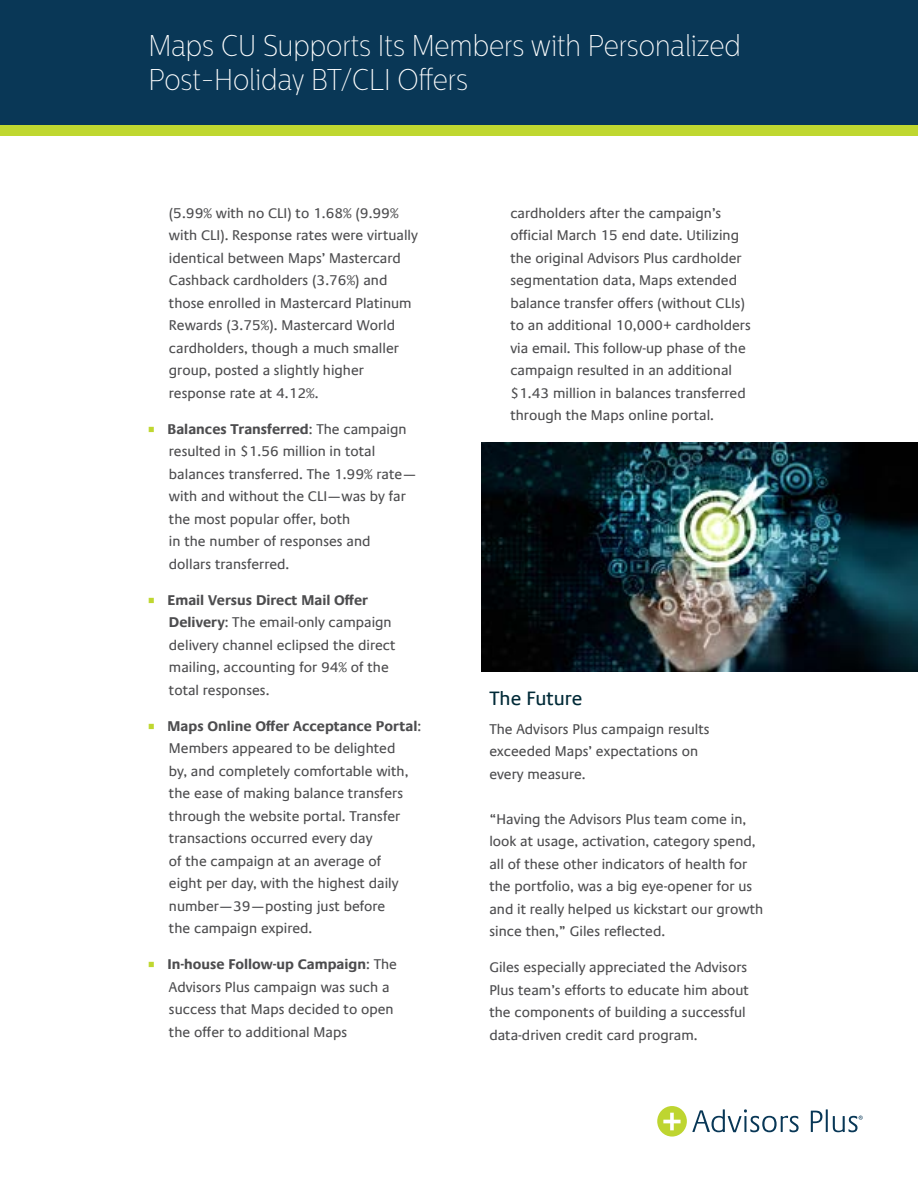
<style>
.page{position:relative;width:918px;height:1188px;background:#fff}
.page>*{position:absolute;margin:0;border:0;box-sizing:border-box;transform-origin:0 0}
.t1{font:100 30px/34.5px "Centrale Sans Cnd";color:#fff}
.t2{font:19.5px "Praxis Com";color:#002a37}
.t3{font:14.25px/22.5px "Praxis Com";color:#4d4d4f}
.s1{font-family:"Minion Pro";font-size:18px;color:#bfd730}
.s2{font-weight:700}
</style>
<div class="page">
<div style="left:0;top:125px;width:918px;height:11px;background:#bfd730"></div>
<div style="left:0;top:0;width:918px;height:125px;background:#093756"></div>
<img style="left:482px;top:443px;width:436px;height:229px">
<svg style="left:692px;top:1109px;width:107px;height:23px"></svg>
<svg style="left:811px;top:1111px;width:11px;height:21px"></svg>
<hr style="left:826px;top:1109px;width:2px;height:23px;background:#083756">
<svg style="left:657px;top:1106px;width:30px;height:31px"></svg>
<svg style="left:663px;top:1113px;width:18px;height:17px"></svg>
<svg style="left:833px;top:1116px;width:30px;height:16px"></svg>
<h1 class="t1" style="left:148px;top:28px;width:594px">Maps CU Supports Its Members with Personalized<br>Post-Holiday BT/CLI Offers</h1>
<p class="t3" style="left:169px;top:202px;width:250px">(5.99% with no CLI) to 1.68% (9.99% with CLI). Response rates were virtually identical between Maps’ Mastercard Cashback cardholders (3.76%) and those enrolled in Mastercard Platinum Rewards (3.75%). Mastercard World cardholders, though a much smaller group, posted a slightly higher response rate at 4.12%.</p>
<p class="t3" style="left:169px;top:418px;width:249px;text-indent:-21px"><span class="s1">■</span> <span class="s2">Balances Transferred</span>: The campaign resulted in $1.56 million in total balances transferred. The 1.99% rate— with and without the CLI—was by far the most popular offer, both<br>in the number of responses and<br>dollars transferred.</p>
<p class="t3" style="left:169px;top:589px;width:228px;text-indent:-21px"><span class="s1">■</span> <span class="s2">Email Versus Direct Mail Offer<br>Delivery</span>: The email-only campaign delivery channel eclipsed the direct mailing, accounting for 94% of the total responses.</p>
<p class="t3" style="left:169px;top:715px;width:254px;text-indent:-21px"><span class="s1">■</span> <span class="s2">Maps Online Offer Acceptance Portal</span>:<br>Members appeared to be delighted<br>by, and completely comfortable with, the ease of making balance transfers through the website portal. Transfer transactions occurred every day<br>of the campaign at an average of<br>eight per day, with the highest daily number—39—posting just before<br>the campaign expired.</p>
<p class="t3" style="left:169px;top:953px;width:230px;text-indent:-21px"><span class="s1">■</span> <span class="s2">In-house Follow-up Campaign</span>: The<br>Advisors Plus campaign was such a success that Maps decided to open the offer to additional Maps</p>
<p class="t3" style="left:510px;top:202px;width:242px">cardholders after the campaign’s official March 15 end date. Utilizing the original Advisors Plus cardholder segmentation data, Maps extended balance transfer offers (without CLIs) to an additional 10,000+ cardholders via email. This follow-up phase of the campaign resulted in an additional $1.43 million in balances transferred through the Maps online portal.</p>
<h2 class="t2" style="left:489px;top:687px;width:95px">The Future</h2>
<p class="t3" style="left:489px;top:718px;width:222px">The Advisors Plus campaign results exceeded Maps’ expectations on every measure.</p>
<p class="t3" style="left:489px;top:808px;width:276px">“Having the Advisors Plus team come in, look at usage, activation, category spend, all of these other indicators of health for the portfolio, was a big eye-opener for us and it really helped us kickstart our growth since then,” Giles reflected.</p>
<p class="t3" style="left:489px;top:956px;width:261px">Giles especially appreciated the Advisors Plus team’s efforts to educate him about the components of building a successful data-driven credit card program.</p>
</div>
